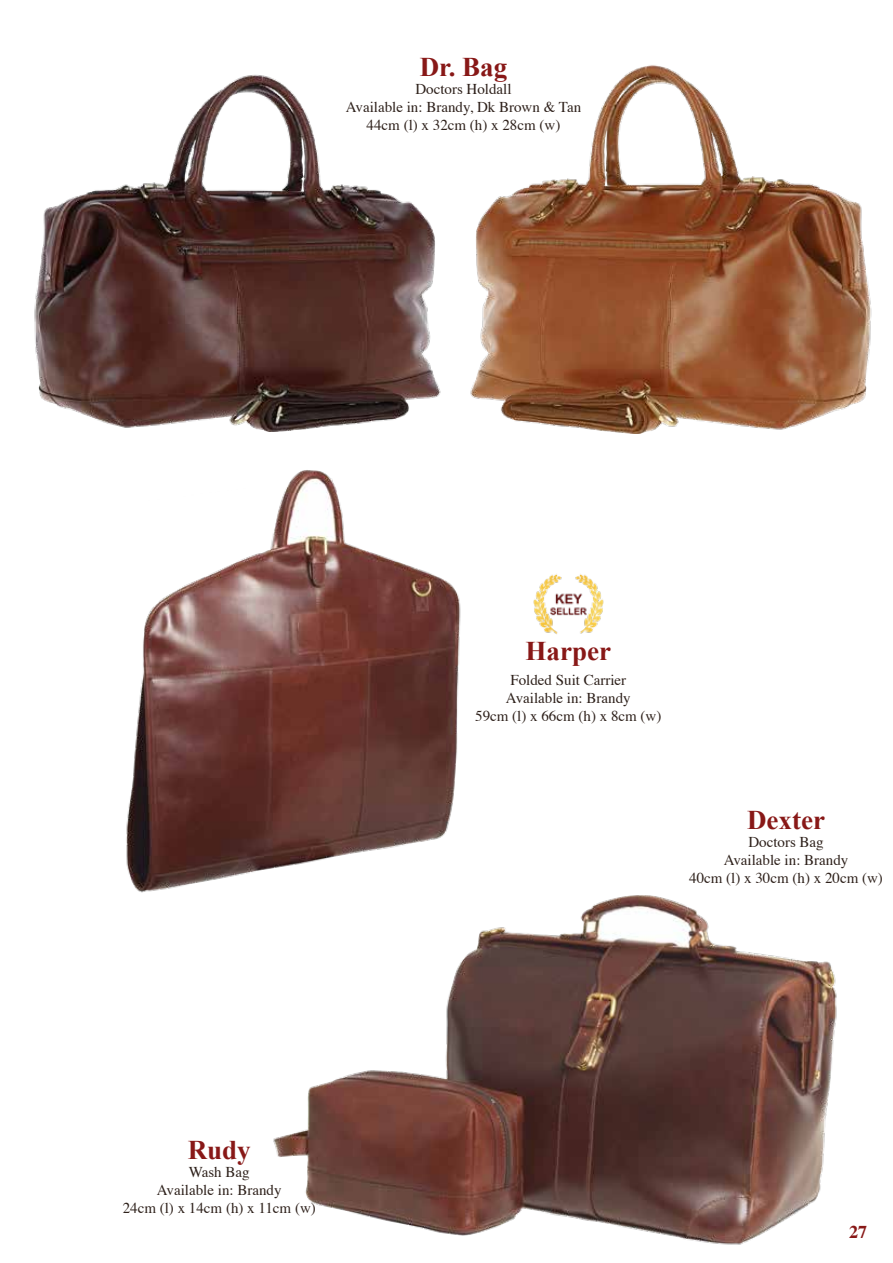
<style>
.page{position:relative;width:893px;height:1263px;background:#fff}
.page>*{position:absolute;margin:0;border:0;box-sizing:border-box;transform-origin:0 0}
.t1{font:700 27px "Times New Roman";color:#881817}
.t2{font:700 18px "Times";color:#881817}
.t3{font:15px/18px "Times";color:#2d201a;text-align:center}
</style>
<div class="page">
<img style="left:273px;top:895px;width:564px;height:350px">
<img style="left:126px;top:470px;width:382px;height:454px">
<img style="left:470px;top:65px;width:402px;height:369px">
<img style="left:34px;top:74px;width:407px;height:358px">
<img style="left:533px;top:574px;width:71px;height:61px">
<h1 class="t1" style="left:420px;top:48px;width:89px">Dr. Bag</h1>
<p class="t3" style="left:346px;top:79px;width:237px">Doctors Holdall<br>Available in: Brandy, Dk Brown &amp; Tan<br>44cm (l) x 32cm (h) x 28cm (w)</p>
<h1 class="t1" style="left:188px;top:1130px;width:65px">Rudy</h1>
<p class="t3" style="left:123px;top:1162px;width:195px">Wash Bag<br>Available in: Brandy<br>24cm (l) x 14cm (h) x 11cm (w)</p>
<h1 class="t1" style="left:526px;top:631px;width:87px">Harper</h1>
<p class="t3" style="left:475px;top:670px;width:188px">Folded Suit Carrier<br>Available in: Brandy<br>59cm (l) x 66cm (h) x 8cm (w)</p>
<h1 class="t1" style="left:747px;top:800px;width:79px">Dexter</h1>
<p class="t3" style="left:689px;top:832px;width:195px">Doctors Bag<br>Available in: Brandy<br>40cm (l) x 30cm (h) x 20cm (w)</p>
<p class="t2" style="left:849px;top:1214px;width:19px">27</p>
</div>
